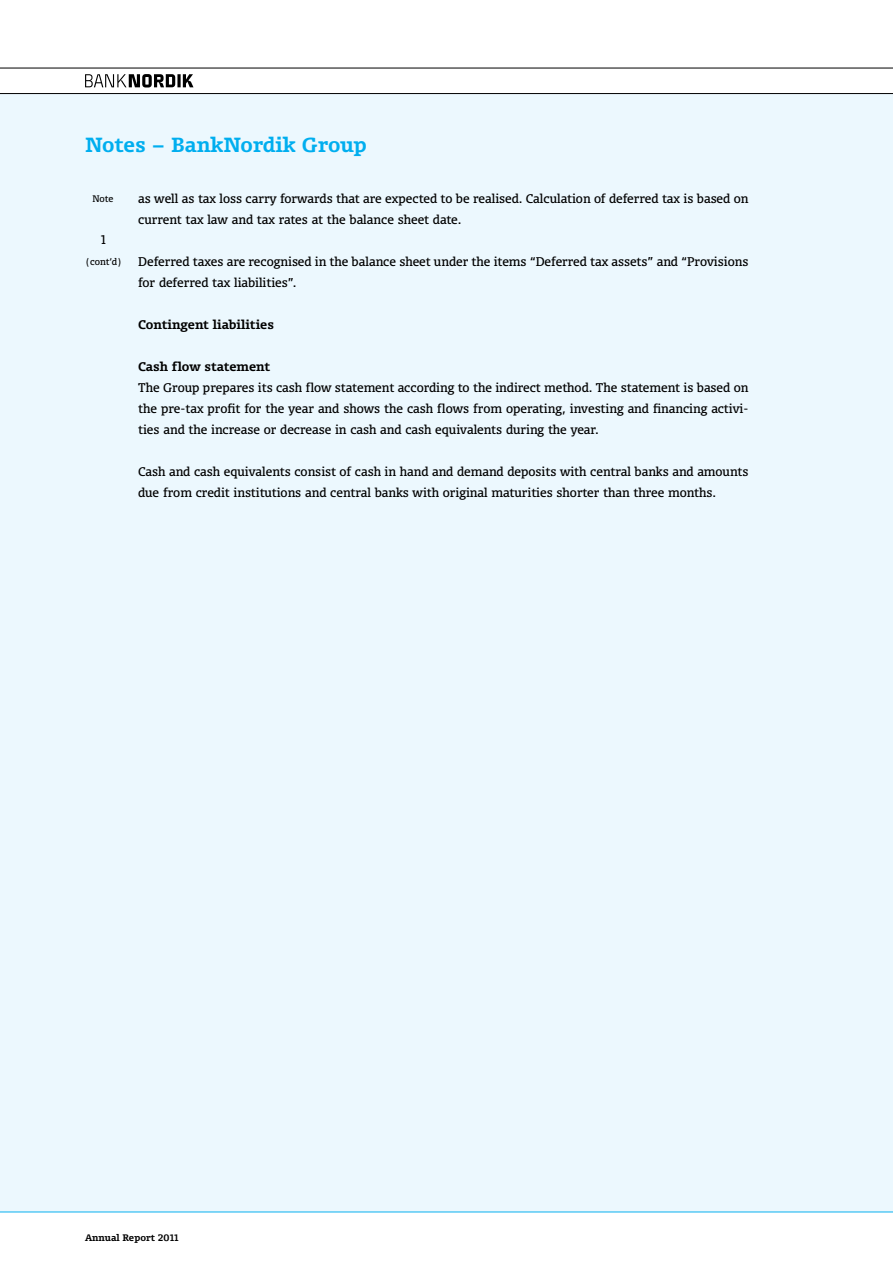
<style>
.page{position:relative;width:893px;height:1263px;background:#fff}
.page>*{position:absolute;margin:0;border:0;box-sizing:border-box;transform-origin:0 0}
.t1{font:19.5px "FF Olsen LF Bold FB";color:#00aeef}
.t2{font:12px/21px "FF Olsen LF Regular FB";color:#000}
.t3{font:12px "FF Olsen LF Bold FB";color:#000}
.t4{font:12px "FF Olsen TF Regular FB";color:#000}
.t5{font:9px "FF Olsen LF Bold FB";color:#000}
.t6{font:9px "FF Olsen TF Regular FB";letter-spacing:-.015em;color:#000}
</style>
<div class="page">
<div style="left:0;top:94px;width:893px;height:1117px;background:#ecf8fe"></div>
<hr style="left:0;top:68px;width:893px;height:1px;background:#000">
<hr style="left:0;top:93px;width:893px;height:1px;background:#000">
<hr style="left:0;top:1211px;width:893px;height:1px;background:#00aeef">
<svg style="left:85px;top:74px;width:108px;height:14px"></svg>
<h1 class="t1" style="left:85px;top:132px;width:283px">Notes – BankNordik Group</h1>
<p class="t6" style="left:93px;top:193px;width:22px">Note</p>
<p class="t4" style="left:100px;top:232px;width:9px">1</p>
<p class="t6" style="left:86px;top:256px;width:36px">(cont’d)</p>
<p class="t2" style="left:138px;top:187px;width:612px">as well as tax loss carry forwards that are expected to be realised. Calculation of deferred tax is based on current tax law and tax rates at the balance sheet date.</p>
<p class="t2" style="left:138px;top:250px;width:612px">Deferred taxes are recognised in the balance sheet under the items “Deferred tax assets” and “Provisions for deferred tax liabilities”.</p>
<p class="t3" style="left:138px;top:316px;width:137px">Contingent liabilities</p>
<p class="t3" style="left:138px;top:358px;width:133px">Cash flow statement</p>
<p class="t2" style="left:138px;top:376px;width:612px;text-align:justify">The Group prepares its cash flow statement according to the indirect method. The statement is based on the pre-tax profit for the year and shows the cash flows from operating, investing and financing activi&shy;ties and the increase or decrease in cash and cash equivalents during the year.</p>
<p class="t2" style="left:138px;top:460px;width:612px">Cash and cash equivalents consist of cash in hand and demand deposits with central banks and amounts due from credit institutions and central banks with original maturities shorter than three months.</p>
<p class="t5" style="left:85px;top:1231px;width:95px">Annual Report 2011</p>
</div>
